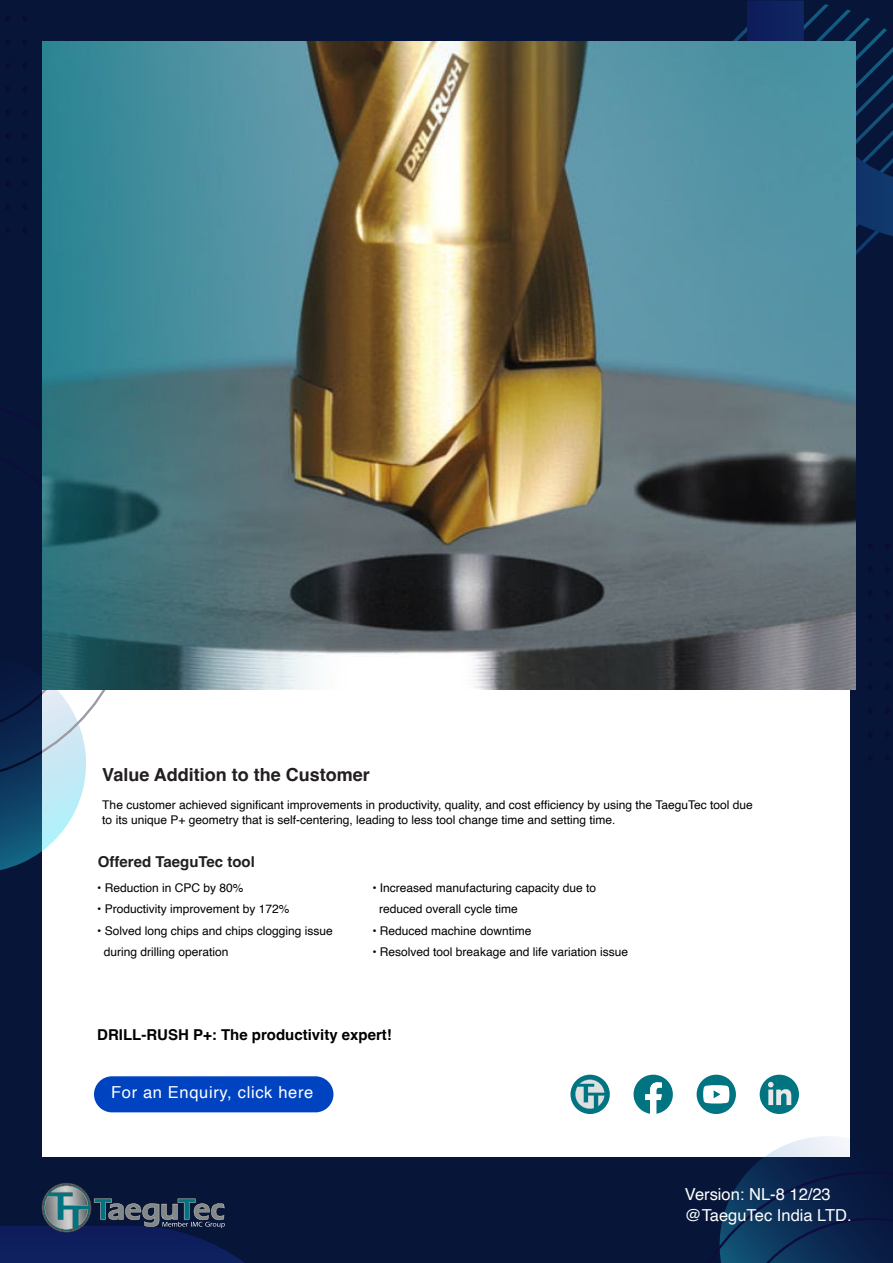
<style>
.page{position:relative;width:893px;height:1263px;background:#071538}
.page>*{position:absolute;margin:0;border:0;box-sizing:border-box;transform-origin:0 0}
.t1{font:700 18px "Helvetica";color:#231f20}
.t2{font:16.5px/21.6px "Helvetica";color:#fff}
.t3{font:16.5px "Helvetica";letter-spacing:.04em;color:#fff}
.t4{font:700 15px "Helvetica";color:#000}
.t5{font:700 15px "Helvetica";color:#231f20}
.t6{font:12px/21.6px "Helvetica";color:#000}
</style>
<div class="page">
<div style="left:43px;top:43px;width:807px;height:1114px;background:#fff"></div>
<svg style="left:0;top:782px;width:85px;height:88px"></svg>
<svg style="left:660px;top:0;width:233px;height:255px"></svg>
<svg style="left:0;top:397px;width:106px;height:385px"></svg>
<svg style="left:719px;top:1136px;width:174px;height:127px"></svg>
<svg style="left:0;top:1183px;width:245px;height:80px"></svg>
<svg style="left:633px;top:1075px;width:40px;height:39px"></svg>
<div style="left:697px;top:1075px;width:39px;height:39px;background:#007481;border-radius:50%"></div>
<svg style="left:703px;top:1085px;width:26px;height:18px"></svg>
<div style="left:760px;top:1075px;width:39px;height:39px;background:#007481;border-radius:50%"></div>
<svg style="left:768px;top:1082px;width:23px;height:23px"></svg>
<svg style="left:570px;top:1075px;width:40px;height:39px"></svg>
<svg style="left:575px;top:1079px;width:29px;height:30px"></svg>
<div style="left:94px;top:1076px;width:239px;height:36px;background:#0043c1;border-radius:18px"></div>
<img style="left:43px;top:42px;width:813px;height:648px">
<h1 class="t1" style="left:102px;top:764px;width:269px">Value Addition to the Customer</h1>
<p class="t6" style="left:102px;top:797px;width:652px;line-height:15.6px">The customer achieved significant improvements in productivity, quality, and cost efficiency by using the TaeguTec tool due to its unique P+ geometry that is self-centering, leading to less tool change time and setting time.</p>
<p class="t5" style="left:98px;top:852px;width:158px">Offered TaeguTec tool</p>
<p class="t6" style="left:97px;top:877px;width:148px">• Reduction in CPC by 80%</p>
<p class="t6" style="left:97px;top:898px;width:194px">• Productivity improvement by 172%</p>
<p class="t6" style="left:104px;top:920px;width:230px;text-indent:-7px">• Solved long chips and chips clogging issue during drilling operation</p>
<p class="t6" style="left:379px;top:877px;width:218px;text-indent:-7px">• Increased manufacturing capacity due to reduced overall cycle time</p>
<p class="t6" style="left:372px;top:920px;width:160px">• Reduced machine downtime</p>
<p class="t6" style="left:372px;top:942px;width:257px">• Resolved tool breakage and life variation issue</p>
<p class="t4" style="left:97px;top:1025px;width:296px">DRILL-RUSH P+: The productivity expert!</p>
<h2 class="t3" style="left:111px;top:1080px;width:204px">For an Enquiry, click here</h2>
<h2 class="t2" style="left:685px;top:1184px;width:168px">Version: NL-8 12/23 @TaeguTec India LTD.</h2>
</div>
